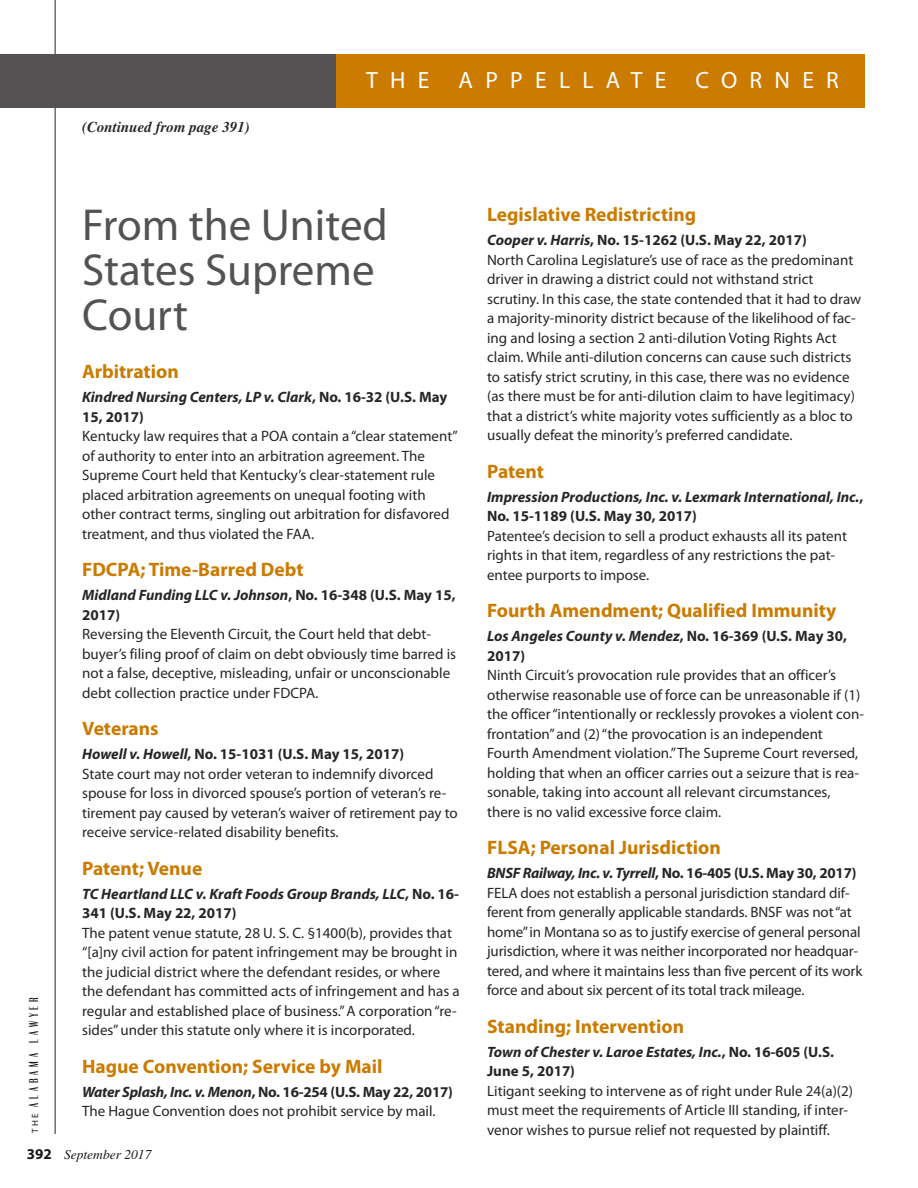
<style>
.page{position:relative;width:918px;height:1188px;background:#fff}
.page>*{position:absolute;margin:0;border:0;box-sizing:border-box;transform-origin:0 0}
.t1{font:45px/45px "Myriad Pro";color:#545253}
.t2{font:23.55px "Myriad Pro";letter-spacing:.52em;color:#fff}
.t3{font:700 19.5px "Myriad Pro";color:#ca7b00}
.t4{font:15px/19.5px "Myriad Pro";color:#272627}
.t5{font:italic 700 15px/19.5px "Myriad Pro";color:#272627}
.t6{font:700 15px/19.5px "Myriad Pro";color:#272627}
.t7{font:italic 700 15px "Times";color:#272627}
.t8{font:500 13.5px "Britannic Com D";letter-spacing:.29em;color:#1b1819}
.t9{font:italic 13.5px "Times";color:#1b1819}
.s1{font-style:normal}
.s2{font-weight:700;font-style:italic}
.s3{font-weight:700}
.s4{font-family:"Myriad Pro";font-weight:400;font-size:9px}
.s5{font-family:"Myriad Pro";font-weight:700;font-style:normal;font-size:15px}
.s6{font-style:italic}
</style>
<div class="page">
<hr style="left:55px;top:0;width:1px;height:1134px;background:#272627">
<div style="left:0;top:54px;width:865px;height:54px;background:#ca7b00"></div>
<div style="left:0;top:54px;width:336px;height:54px;background:#545253"></div>
<p class="t7" style="left:82px;top:122px;width:169px">(Continued from page 391)</p>
<h2 class="t2" style="left:366px;top:71px;width:474px">THE APPELLATE CORNER</h2>
<h1 class="t1" style="left:82px;top:206px;width:307px">From the United<br>States Supreme<br>Court</h1>
<h3 class="t3" style="left:82px;top:365px;width:98px">arbitration</h3>
<p class="t5" style="left:82px;top:389px;width:367px">Kindred Nursing Centers, LP v. Clark<span class="s1">, no. 16-32 (u.s. may<br>15, 2017)</span></p>
<p class="t4" style="left:82px;top:428px;width:377px">Kentucky law requires that a POA contain a “clear statement” of authority to enter into an arbitration agreement. The Supreme Court held that Kentucky’s clear-statement rule placed arbitration agreements on unequal footing with other contract terms, singling out arbitration for disfavored treatment, and thus violated the FAA.</p>
<h3 class="t3" style="left:82px;top:563px;width:223px">fdCPa; Time-Barred debt</h3>
<p class="t5" style="left:82px;top:587px;width:375px">Midland Funding LLC v. Johnson<span class="s1">, no. 16-348 (u.s. may 15,<br>2017)</span></p>
<p class="t4" style="left:82px;top:626px;width:376px">Reversing the Eleventh Circuit, the Court held that debt&shy;buyer’s filing proof of claim on debt obviously time barred is not a false, deceptive, misleading, unfair or unconscionable debt collection practice under FDCPA.</p>
<h3 class="t3" style="left:82px;top:722px;width:78px">veterans</h3>
<p class="t4" style="left:82px;top:746px;width:377px"><span class="s2">Howell v. Howell</span><span class="s3">, no. 15-1031 (u.s. may 15, 2017)<br></span>State court may not order veteran to indemnify divorced spouse for loss in divorced spouse’s portion of veteran’s re&shy;tirement pay caused by veteran’s waiver of retirement pay to receive service-related disability benefits.</p>
<h3 class="t3" style="left:82px;top:861px;width:122px">Patent; venue</h3>
<p class="t5" style="left:82px;top:885px;width:378px">TC Heartland LLC v. Kraft Foods Group Brands, LLC<span class="s1">, no. 16-<br>341 (u.s. may 22, 2017)</span></p>
<p class="t4" style="left:82px;top:924px;width:379px">The patent venue statute, 28 U. S. C. §1400(b), provides that “[a]ny civil action for patent infringement may be brought in the judicial district where the defendant resides, or where the defendant has committed acts of infringement and has a regular and established place of business.”A corporation“re&shy;sides”under this statute only where it is incorporated.</p>
<h3 class="t3" style="left:82px;top:1059px;width:302px">Hague Convention; service by mail</h3>
<p class="t4" style="left:82px;top:1083px;width:372px"><span class="s2">Water Splash, Inc. v. Menon</span><span class="s3">, no. 16-254 (u.s. may 22, 2017)<br></span>The Hague Convention does not prohibit service by mail.</p>
<p class="t8" style="left:26px;top:1133px;width:137px;rotate:-90deg"><span class="s4">THE</span> Alabama Lawyer</p>
<p class="t9" style="left:27px;top:1150px;width:126px"><span class="s5">392</span> September 2017</p>
<h3 class="t3" style="left:487px;top:207px;width:211px">legislative redistricting</h3>
<p class="t4" style="left:487px;top:232px;width:376px"><span class="s2">Cooper v. Harris</span><span class="s3">, no. 15-1262 (u.s. may 22, 2017)<br></span>North Carolina Legislature’s use of race as the predominant driver in drawing a district could not withstand strict scrutiny. In this case, the state contended that it had to draw a majority-minority district because of the likelihood of fac&shy;ing and losing a section 2 anti-dilution Voting Rights Act claim. While anti-dilution concerns can cause such districts to satisfy strict scrutiny, in this case, there was no evidence (as there must be for anti-dilution claim to have legitimacy) that a district’s white majority votes sufficiently as a bloc to usually defeat the minority’s preferred candidate.</p>
<h3 class="t3" style="left:487px;top:464px;width:58px">Patent</h3>
<p class="t5" style="left:487px;top:488px;width:378px">Impression Productions, Inc. v. Lexmark International, Inc.<span class="s1">, no. 15-1189 (u.s. may 30, 2017)</span></p>
<p class="t4" style="left:487px;top:527px;width:361px">Patentee’s decision to sell a product exhausts all its patent rights in that item, regardless of any restrictions the pat&shy;entee purports to impose.</p>
<h3 class="t3" style="left:487px;top:603px;width:351px">fourth amendment; qualified immunity</h3>
<p class="t6" style="left:487px;top:628px;width:361px"><span class="s6">Los Angeles County v. Mendez</span>, no. 16-369 (u.s. may 30,<br>2017)</p>
<p class="t4" style="left:487px;top:667px;width:378px">Ninth Circuit’s provocation rule provides that an officer’s otherwise reasonable use of force can be unreasonable if (1) the officer“intentionally or recklessly provokes a violent con&shy;frontation” and (2)“the provocation is an independent Fourth Amendment violation.”The Supreme Court reversed, holding that when an officer carries out a seizure that is rea&shy;sonable, taking into account all relevant circumstances, there is no valid excessive force claim.</p>
<h3 class="t3" style="left:487px;top:840px;width:235px">flsa; Personal Jurisdiction</h3>
<p class="t4" style="left:487px;top:865px;width:377px"><span class="s2">BNSF Railway, Inc. v. Tyrrell</span><span class="s3">, no. 16-405 (u.s. may 30, 2017)<br></span>FELA does not establish a personal jurisdiction standard dif&shy;ferent from generally applicable standards. BNSF was not“at home”in Montana so as to justify exercise of general personal jurisdiction, where it was neither incorporated nor headquar&shy;tered, and where it maintains less than five percent of its work force and about six percent of its total track mileage.</p>
<h3 class="t3" style="left:487px;top:1019px;width:198px">standing; intervention</h3>
<p class="t5" style="left:487px;top:1043px;width:348px">Town of Chester v. Laroe Estates, Inc.<span class="s1">, no. 16-605 (u.s.<br>June 5, 2017)</span></p>
<p class="t4" style="left:487px;top:1082px;width:368px">Litigant seeking to intervene as of right under Rule 24(a)(2) must meet the requirements of Article III standing, if inter&shy;venor wishes to pursue relief not requested by plaintiff.</p>
</div>
